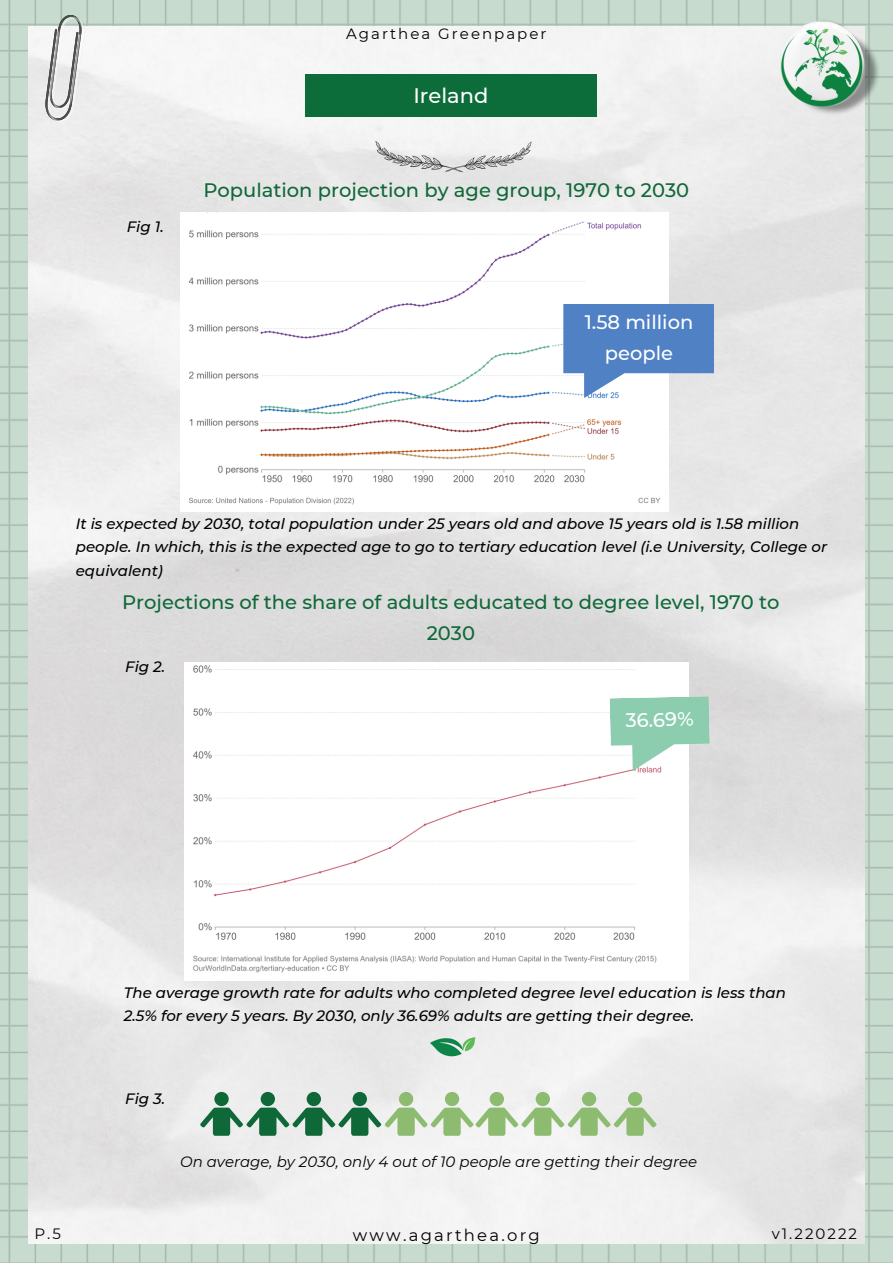
<style>
.page{position:relative;width:893px;height:1264px;background:#fff}
.page>*{position:absolute;margin:0;border:0;box-sizing:border-box;transform-origin:0 0}
.t1{font:500 21px "Montserrat";color:#fff}
.t2{font:500 19.5px/30.3px "Montserrat";color:#0f6837;text-align:center}
.t3{font:500 19.5px/30.3px "Montserrat";color:#fff;text-align:center}
.t4{font:16.5px "Montserrat";letter-spacing:.135em;color:#000}
.t5{font:italic 500 15px/23.5px "Montserrat";color:#000}
.t6{font:italic 15px "Montserrat";color:#000}
.t7{font:15px "Montserrat";letter-spacing:.135em;color:#000}
</style>
<div class="page">
<img style="left:0;top:0;width:892px;height:1262px">
<img style="left:28px;top:26px;width:836px;height:1216px">
<img style="left:780px;top:16px;width:101px;height:101px">
<img style="left:780px;top:25px;width:83px;height:83px">
<svg style="left:41px;top:7px;width:44px;height:120px"></svg>
<img style="left:42px;top:11px;width:44px;height:113px">
<svg style="left:375px;top:141px;width:156px;height:31px"></svg>
<img style="left:428px;top:1019px;width:50px;height:49px">
<img style="left:180px;top:213px;width:488px;height:299px">
<img style="left:184px;top:662px;width:504px;height:318px">
<svg style="left:609px;top:696px;width:100px;height:75px"></svg>
<div style="left:214px;top:1091px;width:15px;height:15px;background:#0f6837;border-radius:50%"></div>
<div style="left:260px;top:1091px;width:15px;height:15px;background:#0f6837;border-radius:50%"></div>
<div style="left:306px;top:1091px;width:15px;height:15px;background:#0f6837;border-radius:50%"></div>
<div style="left:352px;top:1091px;width:15px;height:15px;background:#0f6837;border-radius:50%"></div>
<div style="left:399px;top:1091px;width:14px;height:15px;background:#8dbc71;border-radius:50%"></div>
<div style="left:445px;top:1091px;width:14px;height:15px;background:#8dbc71;border-radius:50%"></div>
<div style="left:489px;top:1091px;width:15px;height:15px;background:#8dbc71;border-radius:50%"></div>
<div style="left:535px;top:1091px;width:15px;height:15px;background:#8dbc71;border-radius:50%"></div>
<div style="left:582px;top:1091px;width:14px;height:15px;background:#8dbc71;border-radius:50%"></div>
<div style="left:627px;top:1091px;width:15px;height:15px;background:#8dbc71;border-radius:50%"></div>
<svg style="left:200px;top:1107px;width:456px;height:28px"></svg>
<svg style="left:563px;top:303px;width:151px;height:94px;background:#769bcf"></svg>
<div style="left:305px;top:75px;width:291px;height:42px;background:#0d6d3a"></div>
<p class="t7" style="left:346px;top:25px;width:202px">Agarthea Greenpaper</p>
<h1 class="t1" style="left:413px;top:82px;width:76px">Ireland</h1>
<p class="t5" style="left:127px;top:214px;width:39px">Fig 1.</p>
<h2 class="t2" style="left:203px;top:175px;width:487px">Population projection by age group, 1970 to 2030</h2>
<h2 class="t3" style="left:584px;top:307px;width:110px">1.58 million people</h2>
<p class="t5" style="left:76px;top:511px;width:752px">It is expected by 2030, total population under 25 years old and above 15 years old is 1.58 million people. In which, this is the expected age to go to tertiary education level (i.e University, College or equivalent)</p>
<h2 class="t2" style="left:122px;top:587px;width:658px">Projections of the share of adults educated to degree level, 1970 to<br>2030</h2>
<p class="t5" style="left:125px;top:655px;width:42px">Fig 2.</p>
<h2 class="t3" style="left:625px;top:705px;width:70px;rotate:-1deg">36.69%</h2>
<p class="t7" style="left:34px;top:1224px;width:28px">P.5</p>
<p class="t5" style="left:124px;top:980px;width:663px">The average growth rate for adults who completed degree level education is less than<br>2.5% for every 5 years. By 2030, only 36.69% adults are getting their degree.</p>
<p class="t5" style="left:125px;top:1086px;width:42px">Fig 3.</p>
<p class="t6" style="left:180px;top:1152px;width:518px">On average, by 2030, only 4 out of 10 people are getting their degree</p>
<p class="t4" style="left:353px;top:1224px;width:188px">www.agarthea.org</p>
<p class="t7" style="left:771px;top:1224px;width:87px">v1.220222</p>
</div>
